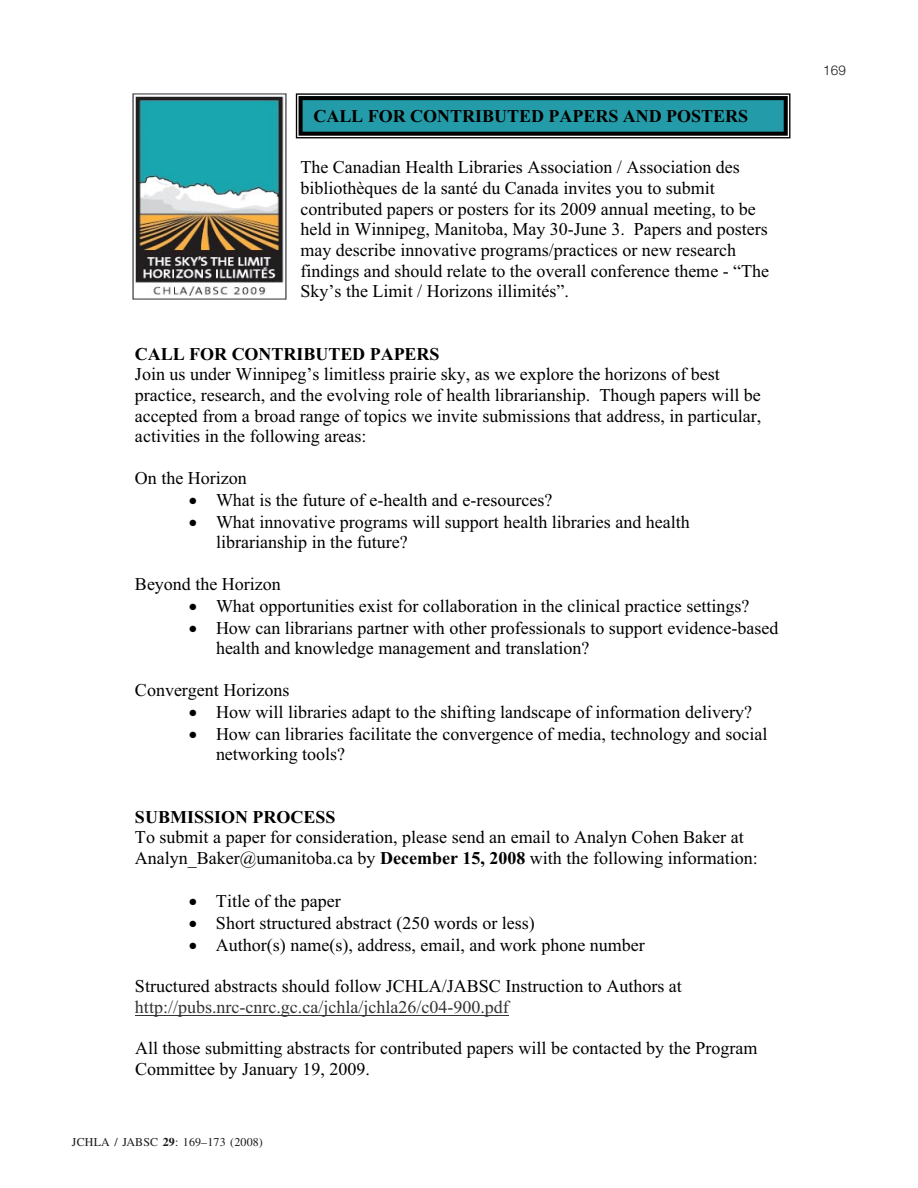
<style>
.page{position:relative;width:918px;height:1188px;background:#fff}
.page>*{position:absolute;margin:0;border:0;box-sizing:border-box;transform-origin:0 0}
.t1{font:18px/20.7px "Times New Roman";color:#000}
.t2{font:700 18px "Times New Roman";color:#000}
.t3{font:18px "Times New Roman";color:#333}
.t4{font:300 13.5px "Helvetica Neue";color:#1c1c1a}
.t5{font:12px "Times";letter-spacing:.01em;color:#1c1c1a}
.s1{font-weight:700}
</style>
<div class="page">
<hr style="left:135px;top:1015px;width:374px;height:1px;background:#333">
<img style="left:133px;top:93px;width:154px;height:206px">
<svg style="left:296px;top:93px;width:494px;height:45px;background:#2a7c85"></svg>
<p class="t2" style="left:313px;top:104px;width:436px">CALL FOR CONTRIBUTED PAPERS AND POSTERS</p>
<p class="t1" style="left:300px;top:157px;width:470px">The Canadian Health Libraries Association / Association des bibliothèques de la santé du Canada invites you to submit contributed papers or posters for its 2009 annual meeting, to be held in Winnipeg, Manitoba, May 30-June 3. Papers and posters may describe innovative programs/practices or new research findings and should relate to the overall conference theme - “The Sky’s the Limit / Horizons illimités”.</p>
<p class="t2" style="left:135px;top:341px;width:306px">CALL FOR CONTRIBUTED PAPERS</p>
<p class="t1" style="left:135px;top:364px;width:628px">Join us under Winnipeg’s limitless prairie sky, as we explore the horizons of best practice, research, and the evolving role of health librarianship. Though papers will be accepted from a broad range of topics we invite submissions that address, in particular, activities in the following areas:</p>
<p class="t1" style="left:216px;top:467px;width:475px;line-height:21.6px;text-indent:-81px">On the Horizon<br>What is the future of e-health and e-resources?<br>What innovative programs will support health libraries and health librarianship in the future?</p>
<p class="t1" style="left:216px;top:573px;width:564px;line-height:21.6px;text-indent:-81px">Beyond the Horizon<br>What opportunities exist for collaboration in the clinical practice settings?<br>How can librarians partner with other professionals to support evidence-based health and knowledge management and translation?</p>
<p class="t1" style="left:216px;top:679px;width:553px;line-height:21.6px;text-indent:-81px">Convergent Horizons<br>How will libraries adapt to the shifting landscape of information delivery?<br>How can libraries facilitate the convergence of media, technology and social networking tools?</p>
<p class="t2" style="left:135px;top:804px;width:202px">SUBMISSION PROCESS</p>
<p class="t1" style="left:135px;top:827px;width:624px">To submit a paper for consideration, please send an email to Analyn Cohen Baker at<br>Analyn_Baker@umanitoba.ca by <span class="s1">December 15, 2008</span> with the following information:</p>
<p class="t1" style="left:216px;top:889px;width:430px;line-height:22px">Title of the paper<br>Short structured abstract (250 words or less)<br>Author(s) name(s), address, email, and work phone number</p>
<p class="t1" style="left:135px;top:975px;width:548px">Structured abstracts should follow JCHLA/JABSC Instruction to Authors at</p>
<p class="t3" style="left:135px;top:995px;width:375px">http://pubs.nrc-cnrc.gc.ca/jchla/jchla26/c04-900.pdf</p>
<p class="t1" style="left:135px;top:1037px;width:624px">All those submitting abstracts for contributed papers will be contacted by the Program<br>Committee by January 19, 2009.</p>
<p class="t5" style="left:72px;top:1135px;width:192px">JCHLA / JABSC <span class="s1">29</span>: 169–173 (2008)</p>
<p class="t4" style="left:823px;top:62px;width:24px">169</p>
</div>
